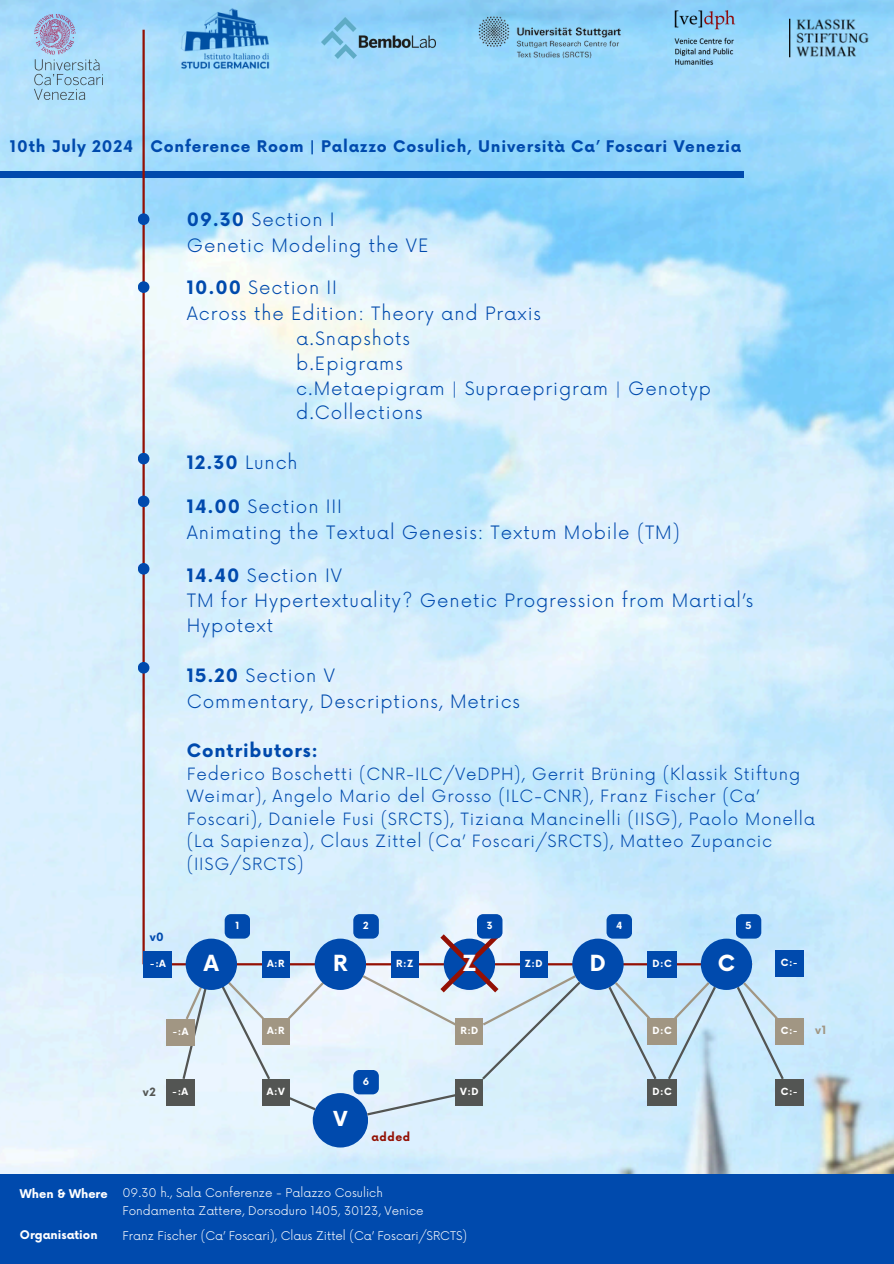
<style>
.page{position:relative;width:894px;height:1264px;background:#fff}
.page>*{position:absolute;margin:0;border:0;box-sizing:border-box;transform-origin:0 0}
.t1{font:700 21.6px "Now";color:#fff}
.t2{font:700 20.1px "Now";color:#fff}
.t3{font:300 18px/25.8px "Now";letter-spacing:.05em;color:#004aad}
.t4{font:700 18px "Now";letter-spacing:.05em;color:#004aad}
.t5{font:300 16.5px/22.5px "Now";letter-spacing:.05em;color:#004aad}
.t6{font:700 15.6px "Now";letter-spacing:.05em;color:#004aad}
.t7{font:300 11.7px/17.5px "Now";color:#fff}
.t8{font:700 11.7px "Now";color:#fff}
.t9{font:700 11.1px "Now";letter-spacing:.05em;color:#931004}
.t10{font:700 11.1px "Now";color:#004aad}
.t11{font:700 11.1px "Now";color:#535553}
.t12{font:700 11.1px "Now";color:#a19683}
.t13{font:700 9.6px "Now";color:#fff}
.s1{font-weight:700}
.s2{font-weight:300}
</style>
<div class="page">
<img style="left:0;top:0;width:893px;height:1174px">
<img style="left:180px;top:7px;width:89px;height:62px">
<div style="left:0;top:171px;width:743px;height:7px;background:#004aad"></div>
<hr style="left:142px;top:30px;width:3px;height:934px;background:#931004">
<img style="left:475px;top:14px;width:153px;height:48px">
<img style="left:322px;top:18px;width:113px;height:40px">
<img style="left:658px;top:10px;width:93px;height:56px">
<img style="left:789px;top:19px;width:80px;height:38px">
<div style="left:138px;top:213px;width:11px;height:12px;background:#004aad;border-radius:50%"></div>
<div style="left:138px;top:281px;width:11px;height:12px;background:#004aad;border-radius:50%"></div>
<div style="left:138px;top:453px;width:11px;height:11px;background:#004aad;border-radius:50%"></div>
<div style="left:0;top:1174px;width:893px;height:89px;background:#004aad"></div>
<div style="left:138px;top:495px;width:11px;height:12px;background:#004aad;border-radius:50%"></div>
<div style="left:138px;top:563px;width:11px;height:11px;background:#004aad;border-radius:50%"></div>
<img style="left:35px;top:15px;width:67px;height:84px">
<hr style="left:143px;top:963px;width:609px;height:2px;background:#931004">
<svg style="left:181px;top:960px;width:91px;height:121px"></svg>
<div style="left:186px;top:938px;width:51px;height:51px;background:#004aad;border-radius:50%"></div>
<svg style="left:285px;top:961px;width:59px;height:60px"></svg>
<div style="left:314px;top:938px;width:52px;height:51px;background:#004aad;border-radius:50%"></div>
<div style="left:572px;top:938px;width:51px;height:51px;background:#004aad;border-radius:50%"></div>
<div style="left:700px;top:938px;width:52px;height:51px;background:#004aad;border-radius:50%"></div>
<div style="left:144px;top:950px;width:28px;height:27px;background:#004aad"></div>
<div style="left:262px;top:950px;width:28px;height:27px;background:#004aad"></div>
<div style="left:647px;top:950px;width:29px;height:27px;background:#004aad"></div>
<svg style="left:224px;top:914px;width:26px;height:24px"></svg>
<svg style="left:606px;top:914px;width:26px;height:24px"></svg>
<svg style="left:735px;top:914px;width:26px;height:24px"></svg>
<div style="left:166px;top:1018px;width:29px;height:27px;background:#a19683"></div>
<div style="left:262px;top:1018px;width:28px;height:27px;background:#a19683"></div>
<div style="left:647px;top:1018px;width:29px;height:27px;background:#a19683"></div>
<div style="left:774px;top:950px;width:29px;height:26px;background:#004aad"></div>
<div style="left:774px;top:1018px;width:29px;height:27px;background:#a19683"></div>
<div style="left:166px;top:1078px;width:28px;height:27px;background:#535553"></div>
<div style="left:774px;top:1078px;width:29px;height:27px;background:#535553"></div>
<div style="left:262px;top:1078px;width:28px;height:27px;background:#535553"></div>
<div style="left:312px;top:1093px;width:56px;height:54px;background:#004aad;border-radius:50%"></div>
<svg style="left:287px;top:1095px;width:31px;height:17px"></svg>
<svg style="left:353px;top:914px;width:229px;height:203px"></svg>
<svg style="left:606px;top:979px;width:52px;height:102px"></svg>
<div style="left:647px;top:1078px;width:29px;height:27px;background:#535553"></div>
<svg style="left:665px;top:979px;width:52px;height:102px"></svg>
<svg style="left:734px;top:979px;width:51px;height:102px"></svg>
<div style="left:138px;top:662px;width:11px;height:11px;background:#004aad;border-radius:50%"></div>
<p class="t6" style="left:10px;top:138px;width:732px">10th July 2024 Conference Room | Palazzo Cosulich, Università Ca’ Foscari Venezia</p>
<p class="t3" style="left:187px;top:207px;width:243px"><span class="s1">09.30</span> Section I<br>Genetic Modeling the VE</p>
<p class="t3" style="left:187px;top:276px;width:356px"><span class="s1">10.00</span> Section II<br>Across the Edition: Theory and Praxis</p>
<p class="t3" style="left:296px;top:327px;width:416px;line-height:24.8px">a.Snapshots<br>b.Epigrams<br>c.Metaepigram | Supraeprigram | Genotyp</p>
<p class="t3" style="left:296px;top:401px;width:128px">d.Collections</p>
<p class="t4" style="left:187px;top:453px;width:112px">12.30 <span class="s2">Lunch</span></p>
<p class="t3" style="left:187px;top:494px;width:494px"><span class="s1">14.00</span> Section III<br>Animating the Textual Genesis: Textum Mobile (TM)</p>
<p class="t3" style="left:187px;top:563px;width:568px;line-height:25.3px"><span class="s1">14.40</span> Section IV<br>TM for Hypertextuality? Genetic Progression from Martial’s<br>Hypotext</p>
<p class="t3" style="left:187px;top:663px;width:335px"><span class="s1">15.20</span> Section V<br>Commentary, Descriptions, Metrics</p>
<p class="t4" style="left:187px;top:741px;width:133px">Contributors:</p>
<p class="t5" style="left:187px;top:763px;width:629px">Federico Boschetti (CNR-ILC/VeDPH), Gerrit Brüning (Klassik Stiftung Weimar), Angelo Mario del Grosso (ILC-CNR), Franz Fischer (Ca’ Foscari), Daniele Fusi (SRCTS), Tiziana Mancinelli (IISG), Paolo Monella (La Sapienza), Claus Zittel (Ca’ Foscari/SRCTS), Matteo Zupancic (IISG/SRCTS)</p>
<h3 class="t10" style="left:150px;top:931px;width:16px">v0</h3>
<h1 class="t13" style="left:235px;top:920px;width:6px">1</h1>
<h1 class="t13" style="left:363px;top:920px;width:7px">2</h1>
<h1 class="t13" style="left:486px;top:920px;width:7px">3</h1>
<h1 class="t13" style="left:616px;top:920px;width:8px">4</h1>
<p class="t13" style="left:745px;top:920px;width:8px">5</p>
<p class="t1" style="left:204px;top:951px;width:16px">A</p>
<p class="t1" style="left:333px;top:951px;width:16px">R</p>
<p class="t1" style="left:462px;top:951px;width:15px">Z</p>
<h3 class="t1" style="left:589px;top:951px;width:18px">D</h3>
<p class="t1" style="left:717px;top:951px;width:19px">C</p>
<h1 class="t13" style="left:150px;top:958px;width:17px">-:A</h1>
<h1 class="t13" style="left:267px;top:958px;width:19px">A:R</h1>
<p class="t13" style="left:396px;top:958px;width:19px">R:Z</p>
<h1 class="t13" style="left:525px;top:958px;width:19px">Z:D</h1>
<h1 class="t13" style="left:652px;top:958px;width:21px">D:C</h1>
<p class="t13" style="left:780px;top:957px;width:19px">C:-</p>
<h3 class="t11" style="left:143px;top:1085px;width:14px">v2</h3>
<p class="t13" style="left:172px;top:1026px;width:17px">-:A</p>
<p class="t13" style="left:267px;top:1025px;width:19px">A:R</p>
<p class="t13" style="left:652px;top:1025px;width:21px">D:C</p>
<p class="t13" style="left:460px;top:1025px;width:20px">R:D</p>
<h3 class="t13" style="left:780px;top:1025px;width:19px">C:-</h3>
<p class="t13" style="left:363px;top:1075px;width:8px">6</p>
<p class="t13" style="left:172px;top:1085px;width:17px">-:A</p>
<p class="t13" style="left:267px;top:1085px;width:19px">A:V</p>
<p class="t13" style="left:460px;top:1085px;width:20px">V:D</p>
<p class="t13" style="left:780px;top:1085px;width:19px">C:-</p>
<p class="t2" style="left:333px;top:1107px;width:15px">V</p>
<p class="t13" style="left:652px;top:1085px;width:21px">D:C</p>
<h3 class="t9" style="left:371px;top:1130px;width:40px">added</h3>
<h4 class="t12" style="left:815px;top:1023px;width:13px">v1</h4>
<h3 class="t7" style="left:122px;top:1184px;width:303px">09.30 h., Sala Conferenze - Palazzo Cosulich<br>Fondamenta Zattere, Dorsoduro 1405, 30123, Venice</h3>
<p class="t8" style="left:20px;top:1187px;width:89px">When &amp; Where</p>
<p class="t8" style="left:20px;top:1228px;width:79px">Organisation</p>
<p class="t7" style="left:122px;top:1227px;width:346px">Franz Fischer (Ca’ Foscari), Claus Zittel (Ca’ Foscari/SRCTS)</p>
</div>
